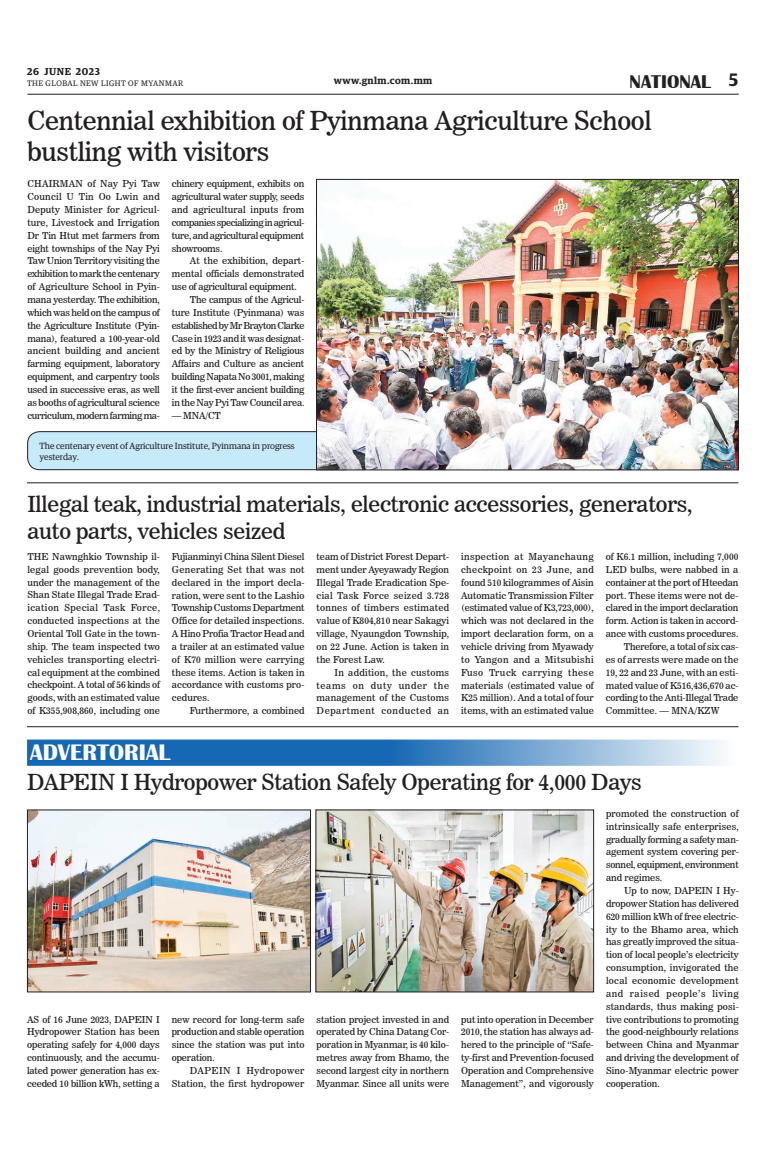
<style>
.page{position:relative;width:773px;height:1152px;background:#fff}
.page>*{position:absolute;margin:0;border:0;box-sizing:border-box;transform-origin:0 0}
._2_Clm_Head{font:26px/31.2px "News 706 BT Roman C";letter-spacing:-.01em;color:#231f20}
.t1{font:700 23.1px "Britannic";color:#fff}
._2_Clm_Head-2{font:22px/26.4px "News 706 BT Roman C";letter-spacing:-.01em;color:#231f20}
.t2{font:700 19px "Britannic";color:#231f20}
.t3{font:600 18px "Guardian Egyp";color:#231f20}
.t4{font:600 10px "Guardian Egyp";letter-spacing:.05em;color:#231f20}
._2nd_Body{font:9.5px/12.9px "News 706 BT Roman C";color:#231f20;text-align:justify}
.Normal_Para{font:9.5px/12.9px "News 706 BT Roman C";letter-spacing:-.01em;color:#231f20;text-align:justify}
._2nd_Body-2{font:9.5px/12.9px "News 706 BT Roman C";letter-spacing:.02em;color:#231f20;text-align:right}
.t5{font:9px/10.8px "Guardian Egyp";color:#231f20}
.t6{font:8px "Guardian Egyp";letter-spacing:.06em;color:#231f20}
</style>
<div class="page">
<hr style="left:27px;top:94px;width:711px;height:1px;background:#231f20">
<svg style="left:27px;top:431px;width:289px;height:39px;background:#bee0ef"></svg>
<img style="left:318px;top:181px;width:418px;height:287px">
<div style="left:316px;top:179px;width:422px;height:291px;border:1px solid #231f20"></div>
<img style="left:29px;top:812px;width:280px;height:178px">
<div style="left:27px;top:810px;width:284px;height:182px;border:1px solid #231f20"></div>
<img style="left:318px;top:812px;width:273px;height:178px">
<svg style="left:27px;top:740px;width:695px;height:26px;background:#4d8bc5"></svg>
<hr style="left:27px;top:483px;width:711px;height:1px;background:#231f20">
<hr style="left:27px;top:726px;width:711px;height:1px;background:#231f20">
<p class="t4" style="left:27px;top:64px;width:74px">26 JUNE 2023</p>
<p class="t6" style="left:27px;top:78px;width:158px">THE GLOBAL NEW LIGHT OF MYANMAR</p>
<h3 class="t2" style="left:629px;top:71px;width:83px">NATIONAL</h3>
<p class="_2_Clm_Head" style="left:27px;top:105px;width:626px">Centennial exhibition of Pyinmana Agriculture School bustling with visitors</p>
<p class="Normal_Para" style="left:27px;top:177px;width:134px">CHAIRMAN of Nay Pyi Taw Council U Tin Oo Lwin and Deputy Minister for Agricul&shy;ture, Livestock and Irrigation Dr Tin Htut met farmers from eight townships of the Nay Pyi Taw Union Territory visiting the exhibition to mark the centenary of Agriculture School in Pyin&shy;mana yesterday. The exhibition, which was held on the campus of the Agriculture Institute (Pyin&shy;mana), featured a 100-year-old ancient building and ancient farming equipment, laboratory equipment, and carpentry tools used in successive eras, as well as booths of agricultural science curriculum, modern farming ma-</p>
<p class="Normal_Para" style="left:172px;top:177px;width:134px">chinery equipment, exhibits on agricultural water supply, seeds and agricultural inputs from companies specializing in agricul&shy;ture, and agricultural equipment showrooms.</p>
<p class="t4" style="left:334px;top:73px;width:100px">www.gnlm.com.mm</p>
<h3 class="t3" style="left:729px;top:67px;width:11px">5</h3>
<p class="_2nd_Body" style="left:172px;top:255px;width:134px;text-indent:18px">At the exhibition, depart&shy;mental officials demonstrated use of agricultural equipment.</p>
<p class="_2nd_Body" style="left:172px;top:293px;width:134px;text-indent:18px">The campus of the Agricul&shy;ture Institute (Pyinmana) was established by Mr Brayton Clarke Case in 1923 and it was designat&shy;ed by the Ministry of Religious Affairs and Culture as ancient building Napata No 3001, making it the first-ever ancient building in the Nay Pyi Taw Council area.</p>
<p class="_2nd_Body" style="left:172px;top:409px;width:51px">— MNA/CT</p>
<p class="t5" style="left:39px;top:440px;width:257px">The centenary event of Agriculture Institute, Pyinmana in progress yesterday.</p>
<p class="_2_Clm_Head-2" style="left:27px;top:491px;width:666px">Illegal teak, industrial materials, electronic accessories, generators, auto parts, vehicles seized</p>
<p class="Normal_Para" style="left:27px;top:550px;width:134px">THE Nawnghkio Township il&shy;legal goods prevention body, under the management of the Shan State Illegal Trade Erad&shy;ication Special Task Force, conducted inspections at the Oriental Toll Gate in the town&shy;ship. The team inspected two vehicles transporting electri&shy;cal equipment at the combined checkpoint. A total of 56 kinds of goods, with an estimated value of K355,908,860, including one</p>
<p class="Normal_Para" style="left:172px;top:550px;width:134px">Fujianminyi China Silent Diesel Generating Set that was not declared in the import decla&shy;ration, were sent to the Lashio Township Customs Department Office for detailed inspections.<br>A Hino Profia Tractor Head and a trailer at an estimated value of K70 million were carrying these items. Action is taken in accordance with customs pro&shy;cedures.</p>
<p class="_2nd_Body" style="left:316px;top:550px;width:134px">team of District Forest Depart&shy;ment under Ayeyawady Region Illegal Trade Eradication Spe&shy;cial Task Force seized 3.728 tonnes of timbers estimated value of K804,810 near Sakagyi village, Nyaungdon Township, on 22 June. Action is taken in the Forest Law.</p>
<p class="_2nd_Body" style="left:316px;top:666px;width:134px;text-indent:18px">In addition, the customs teams on duty under the management of the Customs Department conducted an</p>
<p class="_2nd_Body" style="left:461px;top:550px;width:134px">inspection at Mayanchaung checkpoint on 23 June, and found 510 kilogrammes of Aisin Automatic Transmission Filter (estimated value of K3,723,000), which was not declared in the import declaration form, on a vehicle driving from Myawady to Yangon and a Mitsubishi Fuso Truck carrying these materials (estimated value of K25 million). And a total of four items, with an estimated value</p>
<p class="_2nd_Body" style="left:605px;top:550px;width:134px">of K6.1 million, including 7,000<br>LED bulbs, were nabbed in a container at the port of Hteedan port. These items were not de&shy;clared in the import declaration form. Action is taken in accord&shy;ance with customs procedures.</p>
<p class="_2nd_Body" style="left:605px;top:640px;width:134px;text-indent:18px">Therefore, a total of six cas&shy;es of arrests were made on the 19, 22 and 23 June, with an esti&shy;mated value of K516,436,670 ac&shy;cording to the Anti-Illegal Trade Committee. — MNA/KZW</p>
<p class="_2nd_Body" style="left:190px;top:704px;width:116px">Furthermore, a combined</p>
<p class="t1" style="left:30px;top:739px;width:142px">ADVERTORIAL</p>
<p class="_2_Clm_Head-2" style="left:27px;top:769px;width:616px">DAPEIN I Hydropower Station Safely Operating for 4,000 Days</p>
<p class="Normal_Para" style="left:27px;top:1013px;width:134px">AS of 16 June 2023, DAPEIN I Hydropower Station has been operating safely for 4,000 days continuously, and the accumu&shy;lated power generation has ex&shy;ceeded 10 billion kWh, setting a</p>
<p class="Normal_Para" style="left:172px;top:1013px;width:134px">new record for long-term safe production and stable operation since the station was put into operation.</p>
<p class="_2nd_Body-2" style="left:172px;top:1064px;width:134px">DAPEIN I Hydropower<br>Station, the first hydropower</p>
<p class="_2nd_Body" style="left:316px;top:1013px;width:134px">station project invested in and operated by China Datang Cor&shy;poration in Myanmar, is 40 kilo&shy;metres away from Bhamo, the second largest city in northern Myanmar. Since all units were</p>
<p class="_2nd_Body" style="left:461px;top:1013px;width:134px">put into operation in December 2010, the station has always ad&shy;hered to the principle of “Safe&shy;ty-first and Prevention-focused Operation and Comprehensive Management”, and vigorously</p>
<p class="_2nd_Body" style="left:606px;top:807px;width:134px">promoted the construction of intrinsically safe enterprises, gradually forming a safety man&shy;agement system covering per&shy;sonnel, equipment, environment and regimes.</p>
<p class="_2nd_Body" style="left:606px;top:884px;width:134px;text-indent:18px">Up to now, DAPEIN I Hy&shy;dropower Station has delivered 620 million kWh of free electric&shy;ity to the Bhamo area, which has greatly improved the situa&shy;tion of local people’s electricity consumption, invigorated the local economic development and raised people’s living standards, thus making posi&shy;tive contributions to promoting the good-neighbourly relations between China and Myanmar and driving the development of Sino-Myanmar electric power cooperation.</p>
</div>
